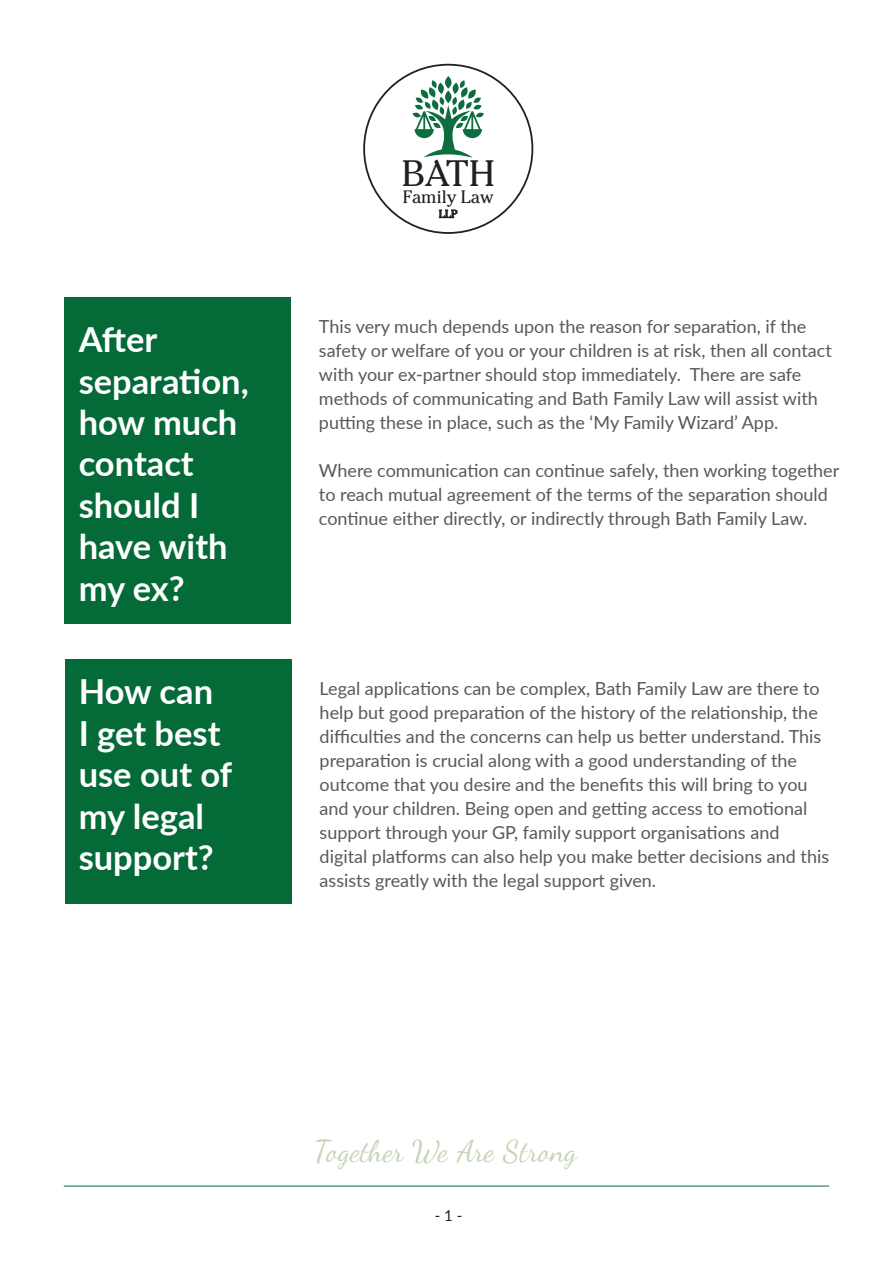
<style>
.page{position:relative;width:893px;height:1263px;background:#fff}
.page>*{position:absolute;margin:0;border:0;box-sizing:border-box;transform-origin:0 0}
.t1{font:36.6px "Cheltenham Std";color:#231f20}
.t2{font:700 34.5px/41.4px "Lato";color:#fff}
.t3{font:30px "Dancing Script OT";color:#c5d4b6}
.t4{font:18px/24px "Lato";color:#57585a}
.t5{font:17.85px "Cheltenham Std";color:#231f20}
.t6{font:15px "Lato";color:#231f20}
.t7{font:10.8px "Cheltenham Std";color:#231f20}
</style>
<div class="page">
<hr style="left:64px;top:1186px;width:765px;height:1px;background:#046a38">
<svg style="left:445px;top:76px;width:6px;height:13px"></svg>
<svg style="left:413px;top:80px;width:71px;height:78px"></svg>
<div style="left:64px;top:298px;width:227px;height:326px;background:#046a38"></div>
<div style="left:65px;top:659px;width:227px;height:245px;background:#046a38"></div>
<p class="t2" style="left:79px;top:317px;width:172px">After separation, how much contact should I have with my ex?</p>
<p class="t2" style="left:79px;top:669px;width:155px">How can<br>I get best use out of my legal support?</p>
<p class="t1" style="left:402px;top:152px;width:94px">BATH</p>
<p class="t5" style="left:403px;top:186px;width:93px">Family Law</p>
<p class="t7" style="left:439px;top:208px;width:20px">LLP</p>
<p class="t4" style="left:319px;top:314px;width:514px">This very much depends upon the reason for separation, if the safety or welfare of you or your children is at risk, then all contact with your ex-partner should stop immediately. There are safe methods of communicating and Bath Family Law will assist with putting these in place, such as the ‘My Family Wizard’ App.</p>
<p class="t4" style="left:319px;top:458px;width:522px">Where communication can continue safely, then working together to reach mutual agreement of the terms of the separation should continue either directly, or indirectly through Bath Family Law.</p>
<p class="t4" style="left:320px;top:676px;width:511px">Legal applications can be complex, Bath Family Law are there to help but good preparation of the history of the relationship, the difficulties and the concerns can help us better understand. This preparation is crucial along with a good understanding of the outcome that you desire and the benefits this will bring to you and your children. Being open and getting access to emotional support through your GP, family support organisations and digital platforms can also help you make better decisions and this assists greatly with the legal support given.</p>
<p class="t3" style="left:316px;top:1133px;width:263px">Together We Are Strong</p>
<p class="t6" style="left:435px;top:1205px;width:29px">- 1 -</p>
</div>
